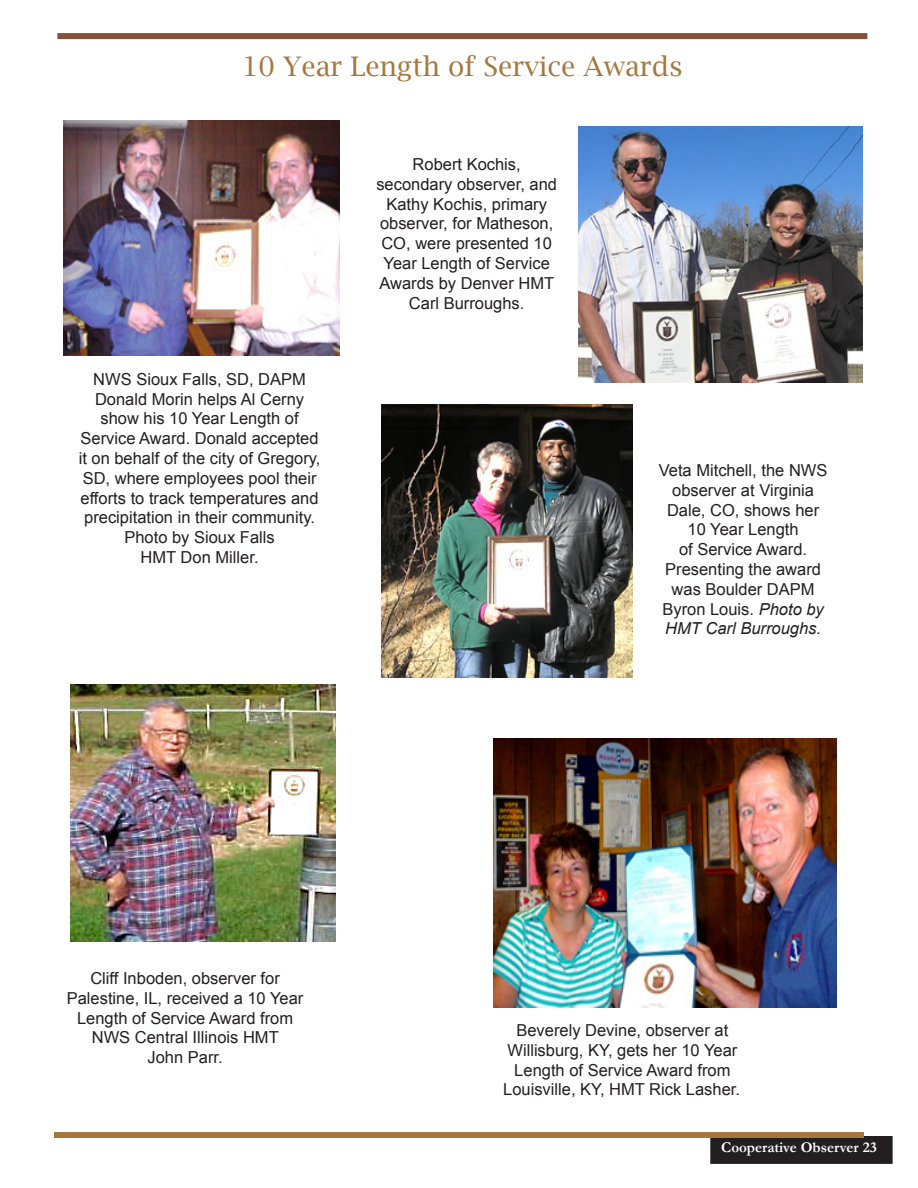
<style>
.page{position:relative;width:918px;height:1188px;background:#fff}
.page>*{position:absolute;margin:0;border:0;box-sizing:border-box;transform-origin:0 0}
.t1{font:27px "Lucida Bright";color:#a5783f}
.t2{font:16.5px/19.8px "Arial";color:#231f20;text-align:center}
.t3{font:700 15px "Garamond";color:#fff}
.s1{font-style:italic}
</style>
<div class="page">
<div style="left:711px;top:1137px;width:181px;height:26px;background:#231f20"></div>
<div style="left:710px;top:1136px;width:183px;height:28px;border:2px solid #231f20"></div>
<div style="left:54px;top:1132px;width:810px;height:6px;background:#a5783f"></div>
<div style="left:57px;top:33px;width:810px;height:6px;background:#835237"></div>
<img style="left:64px;top:120px;width:275px;height:236px">
<img style="left:382px;top:404px;width:250px;height:274px">
<img style="left:494px;top:738px;width:343px;height:270px">
<img style="left:71px;top:684px;width:265px;height:258px">
<img style="left:578px;top:126px;width:284px;height:256px">
<h1 class="t1" style="left:242px;top:51px;width:442px">10 Year Length of Service Awards</h1>
<p class="t2" style="left:79px;top:369px;width:243px">NWS Sioux Falls, SD, DAPM<br>Donald Morin helps Al Cerny show his 10 Year Length of<br>Service Award. Donald accepted it on behalf of the city of Gregory,<br>SD, where employees pool their efforts to track temperatures and precipitation in their community.<br>Photo by Sioux Falls<br>HMT Don Miller.</p>
<p class="t2" style="left:376px;top:154px;width:182px">Robert Kochis, secondary observer, and<br>Kathy Kochis, primary observer, for Matheson,<br>CO, were presented 10<br>Year Length of Service<br>Awards by Denver HMT<br>Carl Burroughs.</p>
<p class="t2" style="left:659px;top:460px;width:170px">Veta Mitchell, the NWS observer at Virginia<br>Dale, CO, shows her<br>10 Year Length<br>of Service Award.<br>Presenting the award was Boulder DAPM<br>Byron Louis. <span class="s1">Photo by<br>HMT Carl Burroughs.</span></p>
<p class="t2" style="left:67px;top:968px;width:238px">Cliff Inboden, observer for<br>Palestine, IL, received a 10 Year<br>Length of Service Award from<br>NWS Central Illinois HMT<br>John Parr.</p>
<p class="t2" style="left:503px;top:1020px;width:238px">Beverely Devine, observer at<br>Willisburg, KY, gets her 10 Year<br>Length of Service Award from<br>Louisville, KY, HMT Rick Lasher.</p>
<p class="t3" style="left:721px;top:1137px;width:157px">Cooperative Observer 23</p>
</div>
